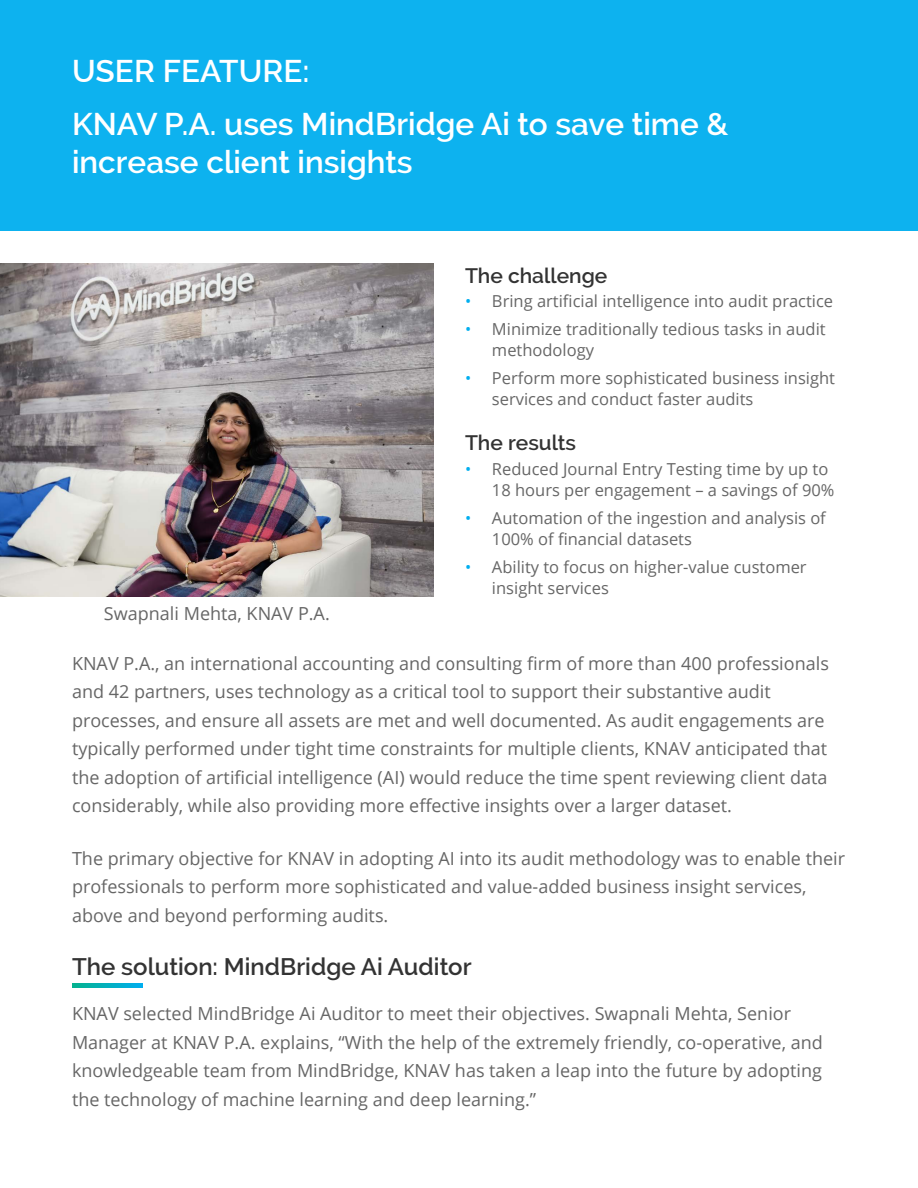
<style>
.page{position:relative;width:918px;height:1188px;background:#fff}
.page>*{position:absolute;margin:0;border:0;box-sizing:border-box;transform-origin:0 0}
.t1{font:600 31.5px/37.8px "Raleway";color:#fff}
.t2{font:600 24px "Raleway";color:#333}
.t3{font:600 21px "Raleway";color:#333}
.t4{font:18px/28.5px "Open Sans";color:#666}
.t5{font:16.5px/21px "Open Sans";color:#666}
.s1{color:#00aeef}
</style>
<div class="page">
<div style="left:0;top:0;width:918px;height:230px;background:#0db2ef"></div>
<svg style="left:73px;top:984px;width:69px;height:4px"></svg>
<img style="left:0;top:264px;width:434px;height:332px">
<h1 class="t1" style="left:72px;top:52px;width:239px">USER FEATURE:</h1>
<h1 class="t1" style="left:72px;top:105px;width:658px">KNAV P.A. uses MindBridge Ai to save time &amp; increase client insights</h1>
<p class="t3" style="left:465px;top:263px;width:144px">The challenge</p>
<p class="t5" style="left:465px;top:290px;width:370px"><span class="s1">•</span> Bring artificial intelligence into audit practice</p>
<p class="t5" style="left:492px;top:318px;width:335px;text-indent:-27px"><span class="s1">•</span> Minimize traditionally tedious tasks in audit methodology</p>
<p class="t5" style="left:492px;top:367px;width:345px;text-indent:-27px"><span class="s1">•</span> Perform more sophisticated business insight services and conduct faster audits</p>
<p class="t3" style="left:465px;top:431px;width:112px">The results</p>
<p class="t4" style="left:104px;top:598px;width:227px">Swapnali Mehta, KNAV P.A.</p>
<p class="t5" style="left:492px;top:458px;width:344px;text-indent:-27px"><span class="s1">•</span> Reduced Journal Entry Testing time by up to<br>18 hours per engagement – a savings of 90%</p>
<p class="t5" style="left:492px;top:507px;width:335px;text-indent:-27px"><span class="s1">•</span> Automation of the ingestion and analysis of<br>100% of financial datasets</p>
<p class="t5" style="left:492px;top:556px;width:316px;text-indent:-27px"><span class="s1">•</span> Ability to focus on higher-value customer insight services</p>
<p class="t4" style="left:72px;top:648px;width:758px">KNAV P.A., an international accounting and consulting firm of more than 400 professionals and 42 partners, uses technology as a critical tool to support their substantive audit processes, and ensure all assets are met and well documented. As audit engagements are typically performed under tight time constraints for multiple clients, KNAV anticipated that the adoption of artificial intelligence (AI) would reduce the time spent reviewing client data considerably, while also providing more effective insights over a larger dataset.</p>
<p class="t4" style="left:72px;top:843px;width:775px">The primary objective for KNAV in adopting AI into its audit methodology was to enable their professionals to perform more sophisticated and value-added business insight services, above and beyond performing audits.</p>
<h2 class="t2" style="left:72px;top:953px;width:401px">The solution: MindBridge Ai Auditor</h2>
<p class="t4" style="left:72px;top:999px;width:752px">KNAV selected MindBridge Ai Auditor to meet their objectives. Swapnali Mehta, Senior Manager at KNAV P.A. explains, “With the help of the extremely friendly, co-operative, and knowledgeable team from MindBridge, KNAV has taken a leap into the future by adopting the technology of machine learning and deep learning.”</p>
</div>
